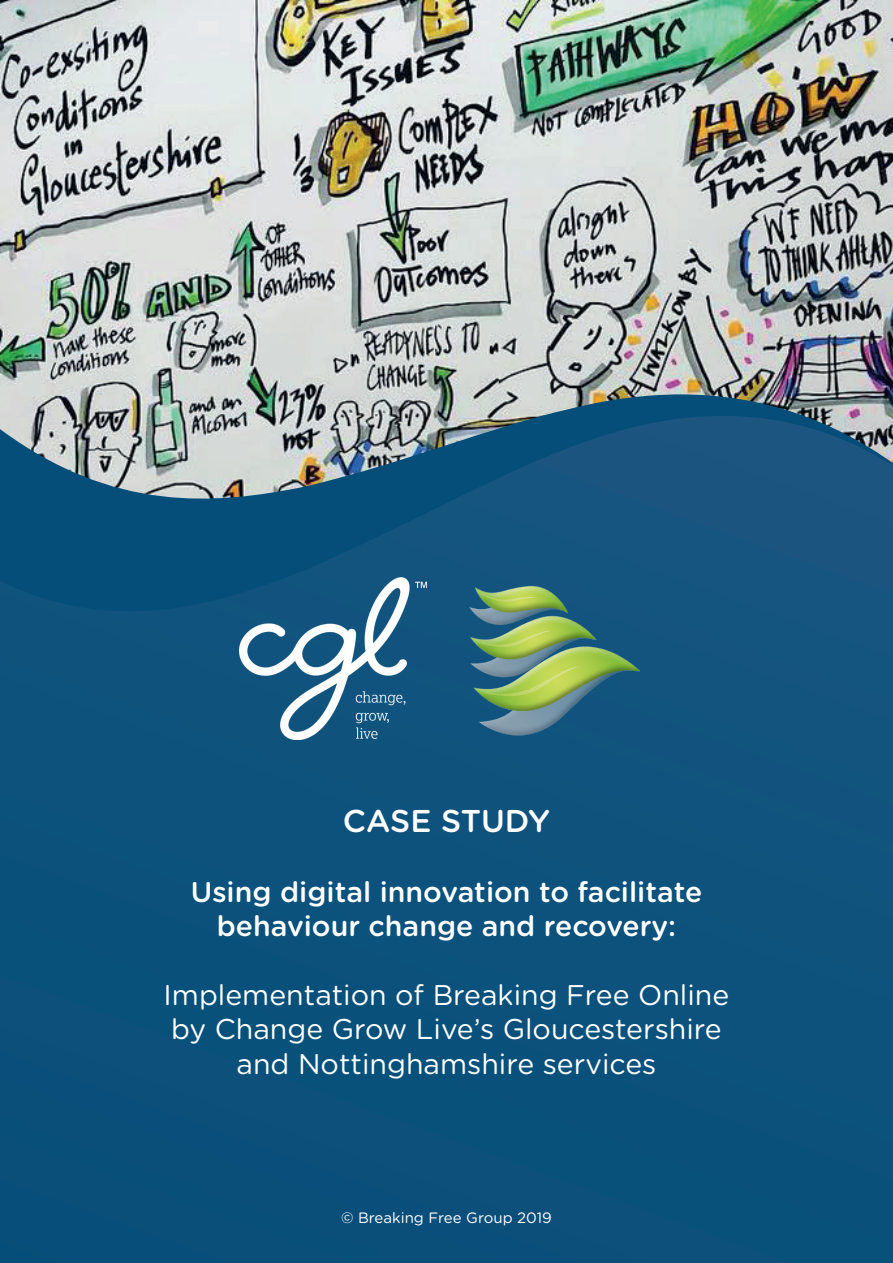
<style>
.page{position:relative;width:893px;height:1263px;background:#0c527c}
.page>*{position:absolute;margin:0;border:0;box-sizing:border-box;transform-origin:0 0}
.t1{font:500 31.5px "Gotham Rounded";color:#fff}
.t2{font:28.5px/34.2px "Gotham Rounded";color:#fff;text-align:center}
.t3{font:500 28.5px/34.2px "Gotham Rounded";color:#fff;text-align:center}
.t4{font:15px "Gotham Rounded";color:#fff}
</style>
<div class="page">
<img style="left:469px;top:636px;width:172px;height:100px">
<img style="left:0;top:0;width:893px;height:394px">
<svg style="left:0;top:394px;width:893px;height:242px"></svg>
<img style="left:239px;top:578px;width:188px;height:162px">
<p class="t1" style="left:343px;top:799px;width:209px">CASE STUDY</p>
<p class="t3" style="left:191px;top:874px;width:513px">Using digital innovation to facilitate behaviour change and recovery:</p>
<p class="t2" style="left:164px;top:977px;width:567px">Implementation of Breaking Free Online by Change Grow Live’s Gloucestershire and Nottinghamshire services</p>
<p class="t4" style="left:341px;top:1207px;width:212px">© Breaking Free Group 2019</p>
</div>
